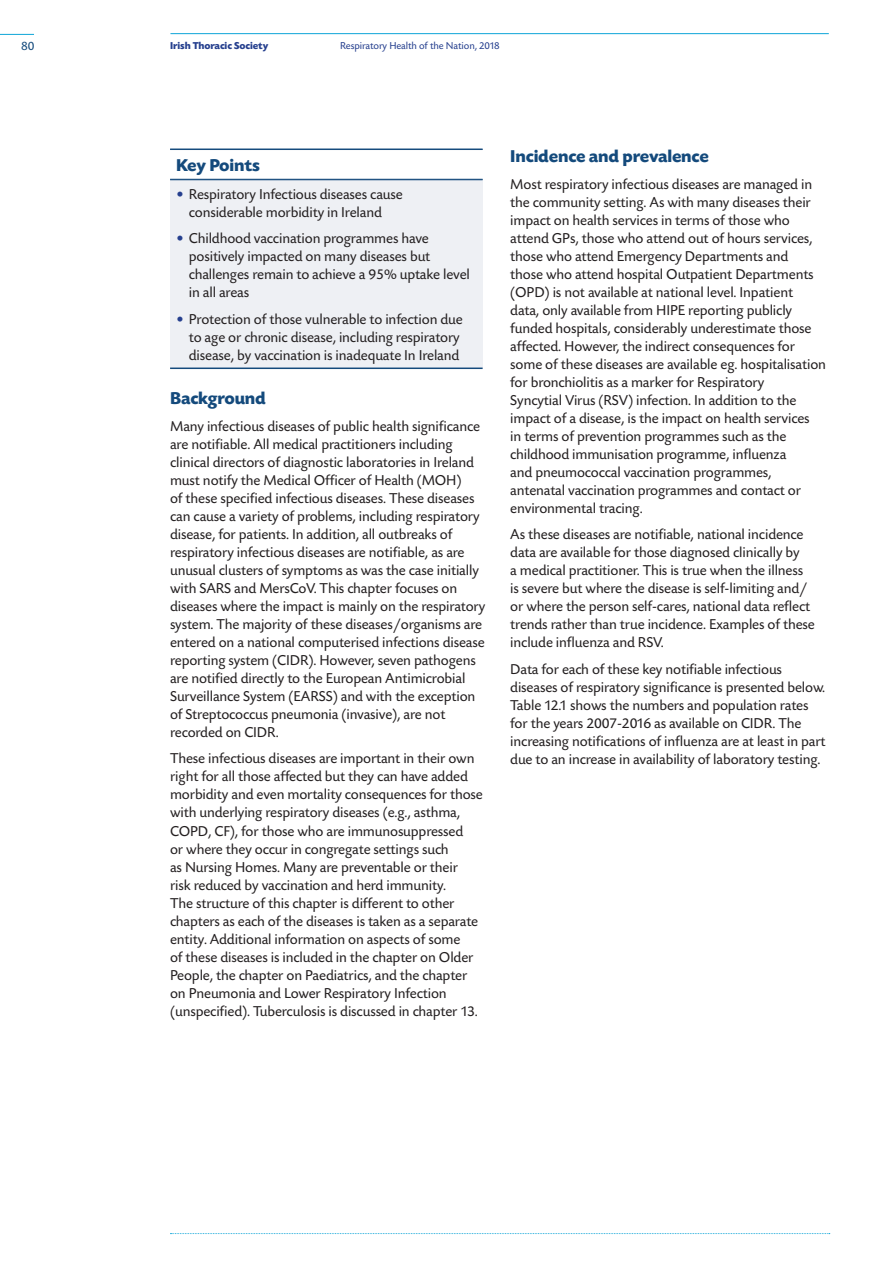
<style>
.page{position:relative;width:893px;height:1263px;background:#fff}
.page>*{position:absolute;margin:0;border:0;box-sizing:border-box;transform-origin:0 0}
.ITC_Para_Head{font:700 18px "Today SB";letter-spacing:-.01em;color:#144a7c}
.ITC_Body_Text{font:15px/18px "Today SB";letter-spacing:-.01em;color:#231f20}
.t1{font:12.75px "Today SB";color:#144a7c}
.t2{font:10.5px "Today SB";letter-spacing:-.01em;color:#253f8e}
.t3{font:700 10.5px "Today SB";letter-spacing:-.01em;color:#253f8e}
.s1{color:#253f8e}
</style>
<div class="page">
<div style="left:170px;top:179px;width:313px;height:189px;background:#eef0f4"></div>
<hr style="left:170px;top:367px;width:313px;height:2px;background:#144a7c">
<hr style="left:170px;top:149px;width:313px;height:1px;background:#144a7c">
<hr style="left:170px;top:179px;width:313px;height:1px;background:#144a7c">
<hr style="left:170px;top:33px;width:659px;height:1px;background:#0da5d8">
<svg style="left:170px;top:1233px;width:660px;height:1px"></svg>
<hr style="left:0;top:34px;width:34px;height:1px;background:#0da5d8">
<p class="t1" style="left:21px;top:40px;width:15px">80</p>
<p class="t3" style="left:170px;top:40px;width:100px">Irish Thoracic Society</p>
<p class="t2" style="left:340px;top:40px;width:161px">Respiratory Health of the Nation, 2018</p>
<p class="ITC_Para_Head" style="left:176px;top:155px;width:85px">Key Points</p>
<p class="ITC_Body_Text" style="left:176px;top:185px;width:228px;text-align:center"><span class="s1">•</span> Respiratory Infectious diseases cause considerable morbidity in Ireland</p>
<p class="ITC_Body_Text" style="left:189px;top:230px;width:283px;text-indent:-13px"><span class="s1">•</span> Childhood vaccination programmes have positively impacted on many diseases but challenges remain to achieve a 95% uptake level in all areas</p>
<p class="ITC_Body_Text" style="left:189px;top:310px;width:276px;text-indent:-13px"><span class="s1">•</span> Protection of those vulnerable to infection due to age or chronic disease, including respiratory disease, by vaccination is inadequate In Ireland</p>
<p class="ITC_Para_Head" style="left:170px;top:389px;width:97px">Background</p>
<p class="ITC_Body_Text" style="left:170px;top:418px;width:317px">Many infectious diseases of public health significance are notifiable. All medical practitioners including clinical directors of diagnostic laboratories in Ireland must notify the Medical Officer of Health (MOH)<br>of these specified infectious diseases. These diseases can cause a variety of problems, including respiratory disease, for patients. In addition, all outbreaks of respiratory infectious diseases are notifiable, as are unusual clusters of symptoms as was the case initially with SARS and MersCoV. This chapter focuses on diseases where the impact is mainly on the respiratory system. The majority of these diseases/organisms are entered on a national computerised infections disease reporting system (CIDR). However, seven pathogens are notified directly to the European Antimicrobial Surveillance System (EARSS) and with the exception of Streptococcus pneumonia (invasive), are not recorded on CIDR.</p>
<p class="ITC_Body_Text" style="left:170px;top:750px;width:314px">These infectious diseases are important in their own right for all those affected but they can have added morbidity and even mortality consequences for those with underlying respiratory diseases (e.g., asthma, COPD, CF), for those who are immunosuppressed<br>or where they occur in congregate settings such<br>as Nursing Homes. Many are preventable or their<br>risk reduced by vaccination and herd immunity.<br>The structure of this chapter is different to other chapters as each of the diseases is taken as a separate entity. Additional information on aspects of some<br>of these diseases is included in the chapter on Older People, the chapter on Paediatrics, and the chapter on Pneumonia and Lower Respiratory Infection (unspecified). Tuberculosis is discussed in chapter 13.</p>
<p class="ITC_Para_Head" style="left:510px;top:146px;width:200px">Incidence and prevalence</p>
<p class="ITC_Body_Text" style="left:510px;top:175px;width:317px">Most respiratory infectious diseases are managed in the community setting. As with many diseases their impact on health services in terms of those who attend GPs, those who attend out of hours services, those who attend Emergency Departments and<br>those who attend hospital Outpatient Departments (OPD) is not available at national level. Inpatient<br>data, only available from HIPE reporting publicly funded hospitals, considerably underestimate those affected. However, the indirect consequences for some of these diseases are available eg. hospitalisation for bronchiolitis as a marker for Respiratory<br>Syncytial Virus (RSV) infection. In addition to the impact of a disease, is the impact on health services<br>in terms of prevention programmes such as the childhood immunisation programme, influenza<br>and pneumococcal vaccination programmes, antenatal vaccination programmes and contact or environmental tracing.</p>
<p class="ITC_Body_Text" style="left:510px;top:526px;width:306px">As these diseases are notifiable, national incidence data are available for those diagnosed clinically by<br>a medical practitioner. This is true when the illness is severe but where the disease is self-limiting and/ or where the person self-cares, national data reflect trends rather than true incidence. Examples of these include influenza and RSV.</p>
<p class="ITC_Body_Text" style="left:510px;top:660px;width:317px">Data for each of these key notifiable infectious diseases of respiratory significance is presented below.<br>Table 12.1 shows the numbers and population rates for the years 2007-2016 as available on CIDR. The increasing notifications of influenza are at least in part due to an increase in availability of laboratory testing.</p>
</div>
